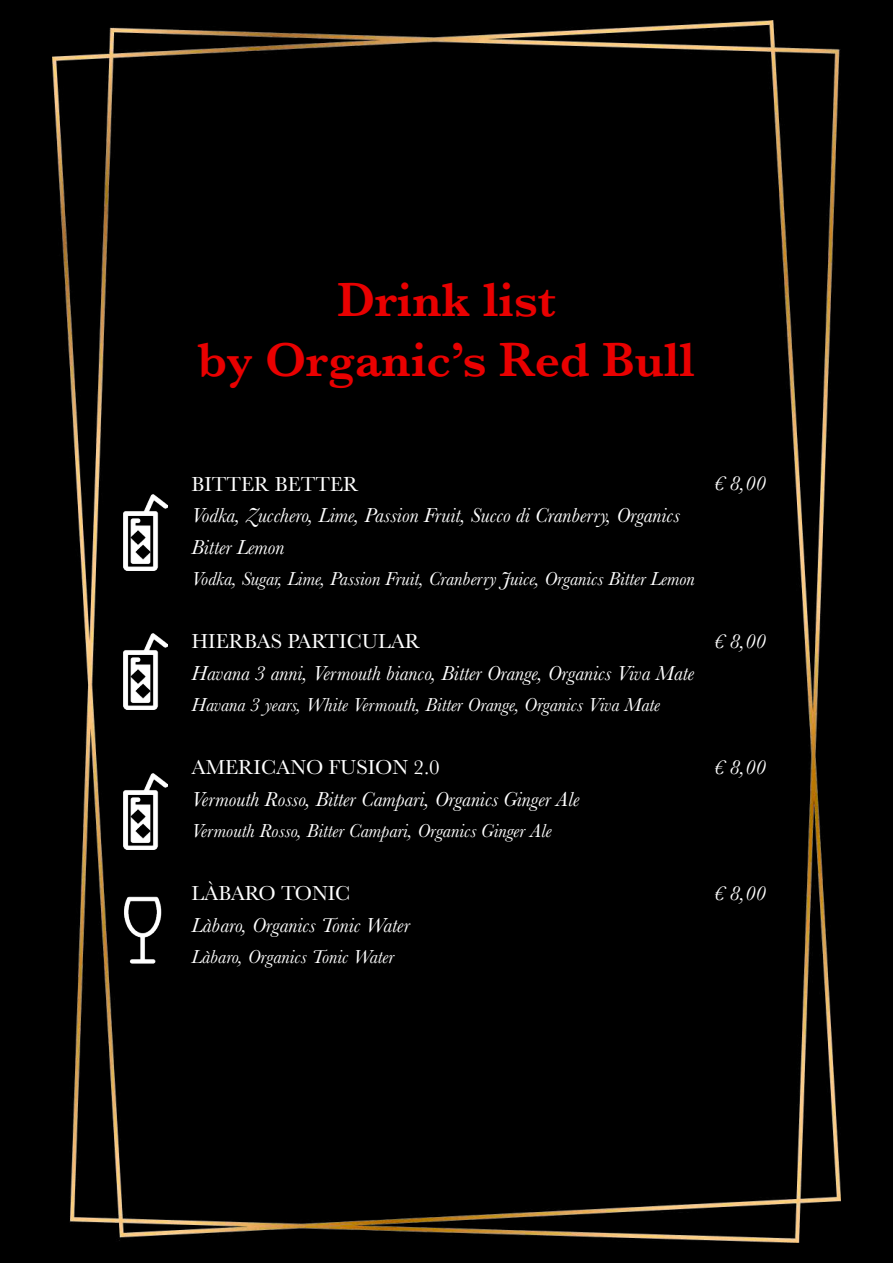
<style>
.page{position:relative;width:893px;height:1263px;background:#000}
.page>*{position:absolute;margin:0;border:0;box-sizing:border-box;transform-origin:0 0}
.t1{font:600 49.5px/59.4px "Baskerville";color:#e90000;text-align:center}
.t2{font:italic 21px/31.5px "Baskerville";color:#fff}
.t3{font:21px "Baskerville";color:#fff}
.t4{font:italic 19.5px "Baskerville";color:#fff}
</style>
<div class="page">
<img style="left:53px;top:21px;width:787px;height:1221px">
<img style="left:123px;top:494px;width:44px;height:76px">
<img style="left:123px;top:634px;width:44px;height:76px">
<img style="left:123px;top:773px;width:44px;height:76px">
<img style="left:117px;top:892px;width:53px;height:76px">
<h1 class="t1" style="left:198px;top:270px;width:499px">Drink list<br>by Organic’s Red Bull</h1>
<p class="t3" style="left:191px;top:471px;width:169px">BITTER BETTER</p>
<p class="t2" style="left:191px;top:500px;width:490px">Vodka, Zucchero, Lime, Passion Fruit, Succo di Cranberry, Organics<br>Bitter Lemon</p>
<p class="t4" style="left:191px;top:566px;width:505px">Vodka, Sugar, Lime, Passion Fruit, Cranberry Juice, Organics Bitter Lemon</p>
<p class="t3" style="left:191px;top:628px;width:230px">HIERBAS PARTICULAR</p>
<p class="t2" style="left:191px;top:657px;width:504px">Havana 3 anni, Vermouth bianco, Bitter Orange, Organics Viva Mate</p>
<p class="t4" style="left:191px;top:692px;width:470px">Havana 3 years, White Vermouth, Bitter Orange, Organics Viva Mate</p>
<p class="t3" style="left:191px;top:754px;width:250px">AMERICANO FUSION 2.0</p>
<p class="t2" style="left:191px;top:783px;width:390px">Vermouth Rosso, Bitter Campari, Organics Ginger Ale</p>
<p class="t4" style="left:191px;top:818px;width:362px">Vermouth Rosso, Bitter Campari, Organics Ginger Ale</p>
<p class="t3" style="left:191px;top:880px;width:160px">LÀBARO TONIC</p>
<p class="t2" style="left:191px;top:909px;width:220px">Làbaro, Organics Tonic Water</p>
<p class="t4" style="left:191px;top:944px;width:204px">Làbaro, Organics Tonic Water</p>
<p class="t2" style="left:714px;top:468px;width:54px">€ 8,00</p>
<p class="t2" style="left:714px;top:625px;width:54px">€ 8,00</p>
<p class="t2" style="left:714px;top:751px;width:54px">€ 8,00</p>
<p class="t2" style="left:714px;top:877px;width:54px">€ 8,00</p>
</div>
